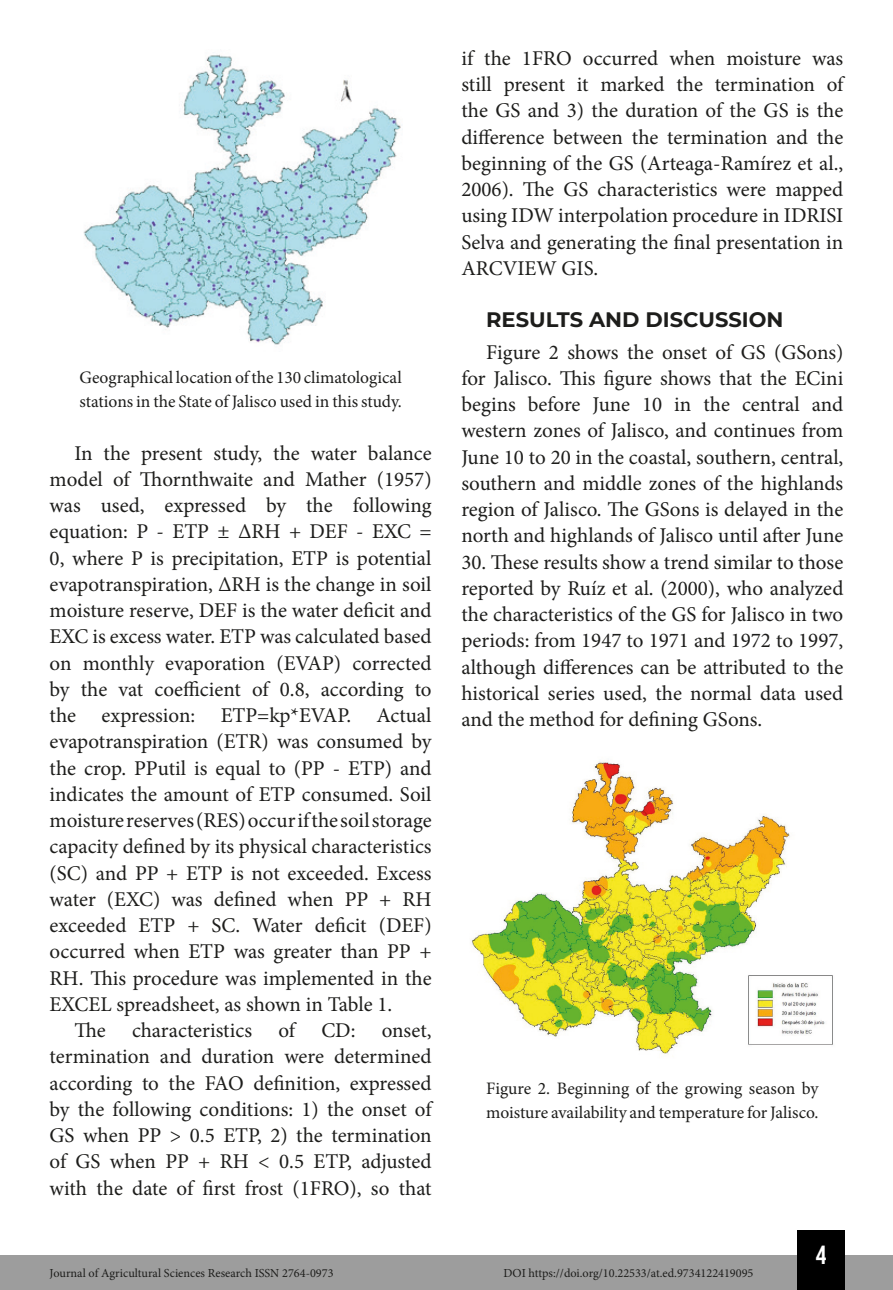
<style>
.page{position:relative;width:893px;height:1290px;background:#fff}
.page>*{position:absolute;margin:0;border:0;box-sizing:border-box;transform-origin:0 0}
.t1{font:26.25px "Bebas Kai";color:#fff}
.TXT{font:21px/26.2px "Minion Pro";color:#1d1d1b;text-align:justify}
.TITULO{font:700 21px "Montserrat";color:#1d1d1b}
.Info_Imagem{font:17.5px/24.5px "Minion Pro";color:#1d1d1b}
.t2{font:12.25px "Minion Pro";color:#1d1d1b}
</style>
<div class="page">
<div style="left:0;top:1255px;width:893px;height:35px;background:#9d9d9d"></div>
<div style="left:797px;top:1230px;width:48px;height:60px;background:#000"></div>
<img style="left:83px;top:54px;width:318px;height:291px">
<img style="left:471px;top:761px;width:362px;height:295px">
<p class="Info_Imagem" style="left:79px;top:365px;width:324px">Geographical location of the 130 climatological stations in the State of Jalisco used in this study.</p>
<p class="TXT" style="left:50px;top:440px;width:384px;text-indent:25px">In the present study, the water balance model of Thornthwaite and Mather (1957) was used, expressed by the following equation: P - ETP ± ΔRH + DEF - EXC = 0, where P is precipitation, ETP is potential evapotranspiration, ΔRH is the change in soil moisture reserve, DEF is the water deficit and EXC is excess water. ETP was calculated based on monthly evaporation (EVAP) corrected by the vat coefficient of 0.8, according to the expression: ETP=kp*EVAP. Actual evapotranspiration (ETR) was consumed by the crop. PPutil is equal to (PP - ETP) and indicates the amount of ETP consumed. Soil moisture reserves (RES) occur if the soil storage capacity defined by its physical characteristics (SC) and PP + ETP is not exceeded. Excess water (EXC) was defined when PP + RH exceeded ETP + SC. Water deficit (DEF) occurred when ETP was greater than PP + RH. This procedure was implemented in the EXCEL spreadsheet, as shown in Table 1.</p>
<p class="TXT" style="left:74px;top:1017px;width:33px">The</p>
<p class="TXT" style="left:132px;top:1017px;width:121px">characteristics</p>
<p class="TXT" style="left:278px;top:1017px;width:18px">of</p>
<p class="TXT" style="left:321px;top:1017px;width:36px">CD:</p>
<p class="TXT" style="left:50px;top:1017px;width:384px;text-indent:332px">onset, termination and duration were determined according to the FAO definition, expressed by the following conditions: 1) the onset of GS when PP &gt; 0.5 ETP, 2) the termination of GS when PP + RH &lt; 0.5 ETP, adjusted with the date of first frost (1FRO), so that</p>
<p class="TXT" style="left:461px;top:45px;width:383px">if the 1FRO occurred when moisture was still present it marked the termination of the GS and 3) the duration of the GS is the difference between the termination and the beginning of the GS (Arteaga-Ramírez et al., 2006). The GS characteristics were mapped using IDW interpolation procedure in IDRISI Selva and generating the final presentation in ARCVIEW GIS.</p>
<p class="TITULO" style="left:486px;top:305px;width:299px">RESULTS AND DISCUSSION</p>
<p class="TXT" style="left:461px;top:339px;width:384px;text-indent:25px">Figure 2 shows the onset of GS (GSons) for Jalisco. This figure shows that the ECini begins before June 10 in the central and western zones of Jalisco, and continues from June 10 to 20 in the coastal, southern, central, southern and middle zones of the highlands region of Jalisco. The GSons is delayed in the north and highlands of Jalisco until after June</p>
<p class="TXT" style="left:461px;top:549px;width:384px">30. These results show a trend similar to those reported by Ruíz et al. (2000), who analyzed the characteristics of the GS for Jalisco in two periods: from 1947 to 1971 and 1972 to 1997, although differences can be attributed to the historical series used, the normal data used and the method for defining GSons.</p>
<p class="Info_Imagem" style="left:486px;top:1076px;width:334px">Figure 2. Beginning of the growing season by moisture availability and temperature for Jalisco.</p>
<p class="t1" style="left:816px;top:1241px;width:12px">4</p>
<p class="t2" style="left:50px;top:1265px;width:285px">Journal of Agricultural Sciences Research ISSN 2764-0973</p>
<p class="t2" style="left:503px;top:1265px;width:252px">DOI https://doi.org/10.22533/at.ed.9734122419095</p>
</div>
